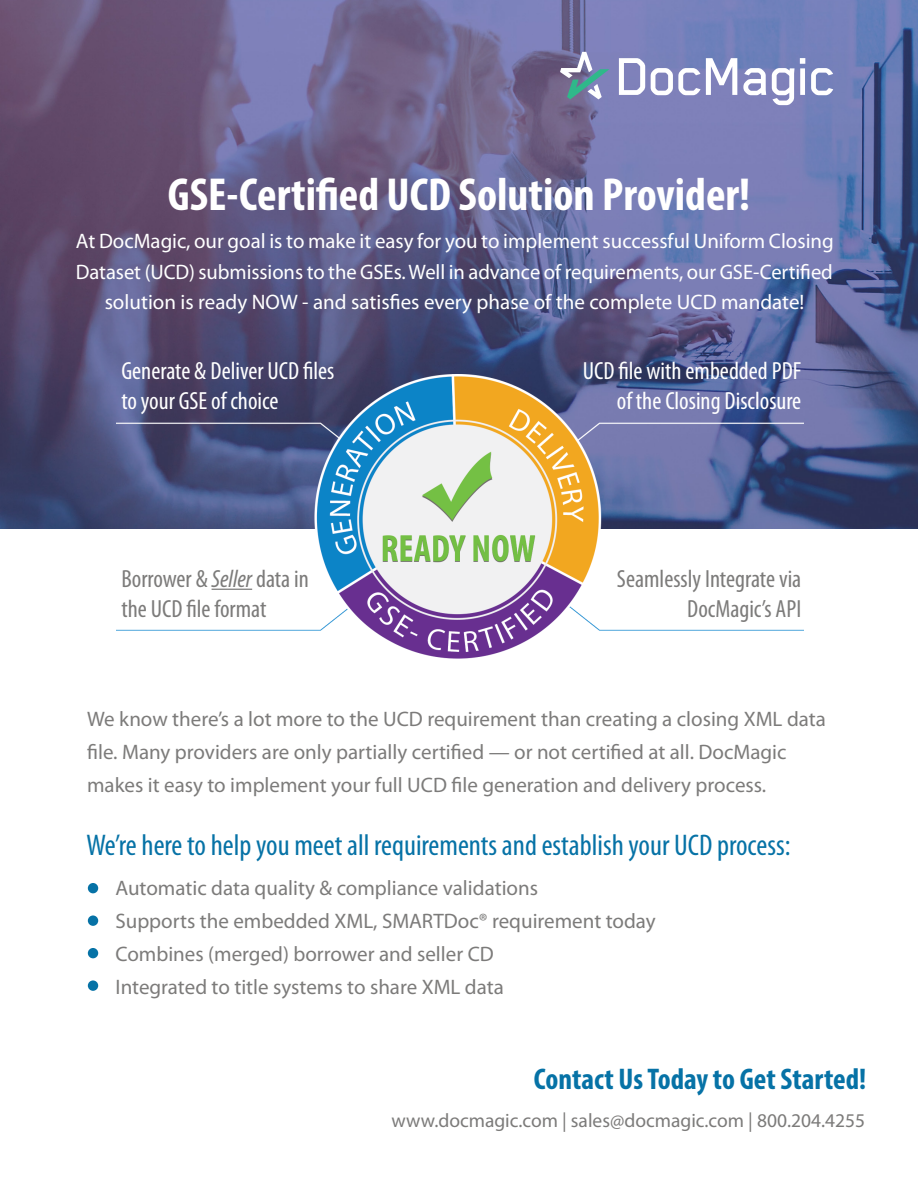
<style>
.page{position:relative;width:918px;height:1188px;background:#fff}
.page>*{position:absolute;margin:0;border:0;box-sizing:border-box;transform-origin:0 0}
.t1{font:700 condensed 46.5px "Myriad Pro";color:#fff}
.t2{font:condensed 30px "Myriad Pro";color:#0672a6}
.t3{font:700 condensed 30px "Myriad Pro";color:#0672a6}
.Purple_Bullets{font:condensed 24.9px/30px "Myriad Pro";color:#fff}
.Purple_Bullets-2{font:condensed 24.9px/30px "Myriad Pro";color:#7c7b7a}
.Purple_Bullets-3{font:21px/33px "Myriad Pro";color:#7c7b7a}
.Purple_Bullets-4{font:21px/30.6px "Myriad Pro";color:#fff;text-align:center}
.Purple_Bullets-5{font:19.5px "Myriad Pro";color:#7c7b7a}
.s1{font-style:italic}
</style>
<div class="page">
<img style="left:0;top:0;width:918px;height:528px">
<img style="left:117px;top:375px;width:686px;height:284px">
<hr style="left:212px;top:589px;width:40px;height:1px;background:#7c7b7a">
<svg style="left:560px;top:52px;width:49px;height:47px;background:#8191ac"></svg>
<svg style="left:619px;top:58px;width:26px;height:37px"></svg>
<svg style="left:651px;top:58px;width:86px;height:37px"></svg>
<svg style="left:743px;top:68px;width:23px;height:27px"></svg>
<svg style="left:772px;top:58px;width:33px;height:47px"></svg>
<svg style="left:811px;top:68px;width:22px;height:27px"></svg>
<div style="left:88px;top:883px;width:10px;height:10px;background:#0672a6;border-radius:50%"></div>
<div style="left:88px;top:915px;width:10px;height:11px;background:#0672a6;border-radius:50%"></div>
<div style="left:88px;top:948px;width:10px;height:10px;background:#0672a6;border-radius:50%"></div>
<div style="left:88px;top:980px;width:10px;height:11px;background:#0672a6;border-radius:50%"></div>
<p class="t1" style="left:168px;top:165px;width:584px">GSE-Certified UCD Solution Provider!</p>
<p class="Purple_Bullets-4" style="left:76px;top:225px;width:759px">At DocMagic, our goal is to make it easy for you to implement successful Uniform Closing<br>Dataset (UCD) submissions to the GSEs. Well in advance of requirements, our GSE-Certified solution is ready NOW - and satisfies every phase of the complete UCD mandate!</p>
<p class="Purple_Bullets" style="left:121px;top:356px;width:215px">Generate &amp; Deliver UCD files to your GSE of choice</p>
<p class="Purple_Bullets" style="left:583px;top:356px;width:220px;text-align:right">UCD file with embedded PDF of the Closing Disclosure</p>
<p class="Purple_Bullets-2" style="left:121px;top:563px;width:189px">Borrower &amp; <span class="s1">Seller</span> data in the UCD file format</p>
<p class="Purple_Bullets-2" style="left:617px;top:563px;width:186px;text-align:right">Seamlessly Integrate via<br>DocMagic’s API</p>
<p class="Purple_Bullets-3" style="left:87px;top:702px;width:740px">We know there’s a lot more to the UCD requirement than creating a closing XML data file. Many providers are only partially certified — or not certified at all. DocMagic makes it easy to implement your full UCD file generation and delivery process.</p>
<p class="t2" style="left:86px;top:826px;width:706px">We’re here to help you meet all requirements and establish your UCD process:</p>
<p class="Purple_Bullets-3" style="left:115px;top:871px;width:424px">Automatic data quality &amp; compliance validations</p>
<p class="Purple_Bullets-3" style="left:115px;top:904px;width:542px">Supports the embedded XML, SMARTDoc® requirement today</p>
<p class="Purple_Bullets-3" style="left:115px;top:937px;width:380px">Combines (merged) borrower and seller CD</p>
<p class="Purple_Bullets-3" style="left:115px;top:970px;width:390px">Integrated to title systems to share XML data</p>
<p class="t3" style="left:534px;top:1061px;width:334px">Contact Us Today to Get Started!</p>
<p class="Purple_Bullets-5" style="left:392px;top:1108px;width:475px">www.docmagic.com | sales@docmagic.com | 800.204.4255</p>
</div>
